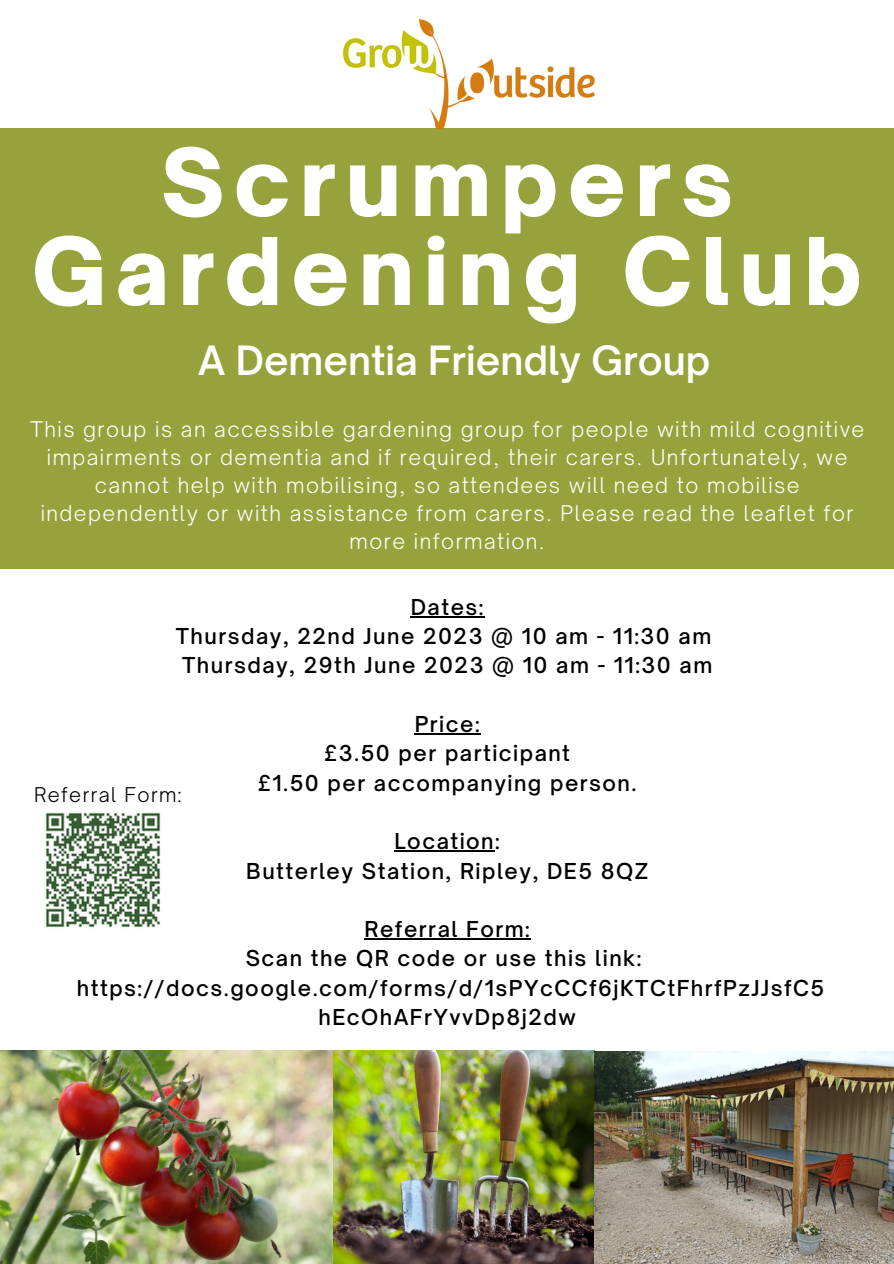
<style>
.page{position:relative;width:894px;height:1264px;background:#fff}
.page>*{position:absolute;margin:0;border:0;box-sizing:border-box;transform-origin:0 0}
.t1{font:900 89.1px/88.9px "Open Sauce One";letter-spacing:.105em;color:#fff;text-align:center}
.t2{font:600 38.55px "Open Sauce One";color:#fff}
.t3{font:500 21px "Open Sauce One";letter-spacing:.07em;color:#000}
.t4{font:300 20.7px/28.2px "Open Sauce One";letter-spacing:.07em;color:#fff;text-align:center}
.t5{font:300 19.5px "Open Sauce One";letter-spacing:.07em;color:#000}
</style>
<div class="page">
<div style="left:0;top:129px;width:893px;height:440px;background:#96a33c"></div>
<img style="left:343px;top:19px;width:251px;height:110px">
<hr style="left:410px;top:616px;width:75px;height:1px;background:#000">
<hr style="left:414px;top:733px;width:67px;height:1px;background:#000">
<hr style="left:394px;top:850px;width:101px;height:1px;background:#000">
<hr style="left:364px;top:938px;width:167px;height:1px;background:#000">
<img style="left:0;top:1050px;width:893px;height:213px">
<img style="left:45px;top:812px;width:116px;height:116px">
<p class="t1" style="left:32px;top:137px;width:831px">Scrumpers<br>Gardening Club</p>
<p class="t2" style="left:198px;top:337px;width:514px">A Dementia Friendly Group</p>
<p class="t4" style="left:30px;top:414px;width:835px">This group is an accessible gardening group for people with mild cognitive impairments or dementia and if required, their carers. Unfortunately, we cannot help with mobilising, so attendees will need to mobilise independently or with assistance from carers. Please read the leaflet for more information.</p>
<p class="t3" style="left:410px;top:594px;width:74px">Dates:</p>
<p class="t3" style="left:176px;top:623px;width:537px">Thursday, 22nd June 2023 @ 10 am - 11:30 am</p>
<p class="t3" style="left:182px;top:652px;width:531px">Thursday, 29th June 2023 @ 10 am - 11:30 am</p>
<p class="t3" style="left:414px;top:711px;width:66px">Price:</p>
<p class="t3" style="left:324px;top:740px;width:247px">£3.50 per participant</p>
<p class="t3" style="left:258px;top:769px;width:380px">£1.50 per accompanying person.</p>
<p class="t3" style="left:394px;top:828px;width:107px">Location:</p>
<p class="t3" style="left:246px;top:857px;width:403px">Butterley Station, Ripley, DE5 8QZ</p>
<p class="t3" style="left:364px;top:916px;width:167px">Referral Form:</p>
<p class="t3" style="left:246px;top:945px;width:397px">Scan the QR code or use this link:</p>
<p class="t3" style="left:77px;top:974px;width:748px">https://docs.google.com/forms/d/1sPYcCCf6jKTCtFhrfPzJJsfC5</p>
<p class="t3" style="left:318px;top:1003px;width:259px">hEcOhAFrYvvDp8j2dw</p>
<p class="t5" style="left:34px;top:782px;width:149px">Referral Form:</p>
</div>
